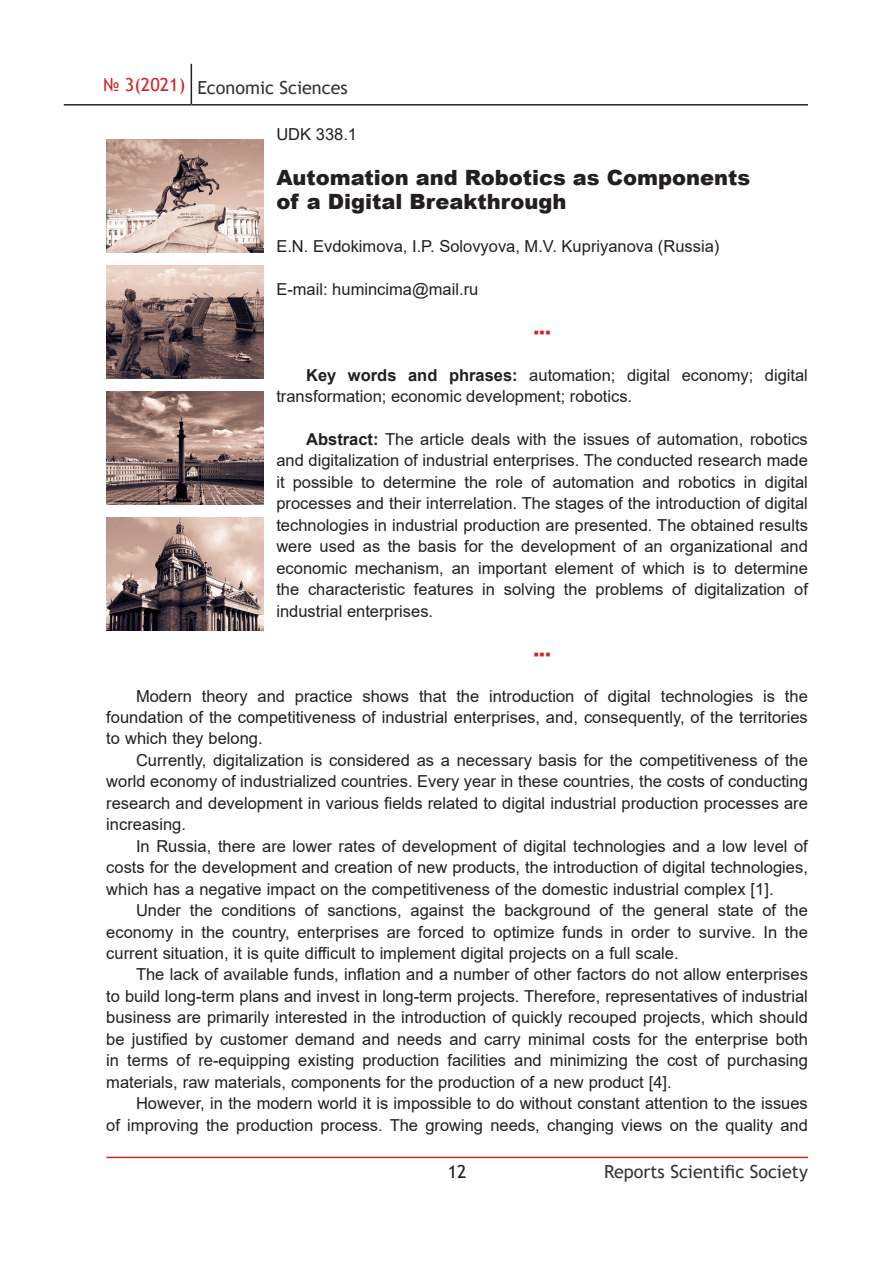
<style>
.page{position:relative;width:893px;height:1263px;background:#fff}
.page>*{position:absolute;margin:0;border:0;box-sizing:border-box;transform-origin:0 0}
.t1{font:900 21px/24px "Arial";color:#231f20}
.t2{font:18px "Trebuchet MS";color:#333}
.t3{font:18px "Trebuchet MS";color:#231f20}
.t4{font:16.5px/21.5px "Arial";color:#231f20;text-align:justify}
.t5{font:italic 16.5px "Arial";color:#d1232a}
.s1{font-weight:700}
</style>
<div class="page">
<hr style="left:191px;top:64px;width:1px;height:40px;background:#231f20">
<hr style="left:64px;top:104px;width:127px;height:2px;background:#231f20">
<hr style="left:191px;top:104px;width:617px;height:2px;background:#231f20">
<hr style="left:106px;top:1157px;width:702px;height:1px;background:#d1232a">
<img style="left:106px;top:140px;width:158px;height:112px">
<img style="left:106px;top:266px;width:158px;height:112px">
<img style="left:106px;top:392px;width:158px;height:112px">
<img style="left:106px;top:518px;width:158px;height:112px">
<p class="t2" style="left:103px;top:76px;width:246px"><sup>№</sup> <sup>3(2021)</sup> Economic Sciences</p>
<p class="t4" style="left:276px;top:123px;width:82px">UDK 338.1</p>
<p class="t1" style="left:276px;top:165px;width:475px">Automation and Robotics as Components of a Digital Breakthrough</p>
<p class="t4" style="left:276px;top:235px;width:444px">E.N. Evdokimova, I.P. Solovyova, M.V. Kupriyanova (Russia)</p>
<p class="t4" style="left:276px;top:278px;width:203px">E-mail: humincima@mail.ru</p>
<p class="t5" style="left:533px;top:321px;width:19px">▪▪▪</p>
<p class="t4" style="left:276px;top:364px;width:533px;text-indent:30px"><span class="s1">Key words and phrases:</span> automation; digital economy; digital transformation; economic development; robotics.</p>
<p class="t4" style="left:276px;top:428px;width:533px;text-indent:30px"><span class="s1">Abstract:</span> The article deals with the issues of automation, robotics and digitalization of industrial enterprises. The conducted research made it possible to determine the role of automation and robotics in digital processes and their interrelation. The stages of the introduction of digital technologies in industrial production are presented. The obtained results were used as the basis for the development of an organizational and economic mechanism, an important element of which is to determine the characteristic features in solving the problems of digitalization of industrial enterprises.</p>
<p class="t5" style="left:533px;top:643px;width:19px">▪▪▪</p>
<p class="t4" style="left:106px;top:685px;width:703px;text-indent:30px">Modern theory and practice shows that the introduction of digital technologies is the foundation of the competitiveness of industrial enterprises, and, consequently, of the territories to which they belong.</p>
<p class="t4" style="left:106px;top:749px;width:703px;text-indent:30px">Currently, digitalization is considered as a necessary basis for the competitiveness of the world economy of industrialized countries. Every year in these countries, the costs of conducting research and development in various fields related to digital industrial production processes are increasing.</p>
<p class="t4" style="left:106px;top:835px;width:703px;text-indent:30px">In Russia, there are lower rates of development of digital technologies and a low level of costs for the development and creation of new products, the introduction of digital technologies, which has a negative impact on the competitiveness of the domestic industrial complex [1].</p>
<p class="t4" style="left:106px;top:899px;width:703px;text-indent:30px">Under the conditions of sanctions, against the background of the general state of the economy in the country, enterprises are forced to optimize funds in order to survive. In the current situation, it is quite difficult to implement digital projects on a full scale.</p>
<p class="t4" style="left:106px;top:964px;width:703px;text-indent:30px">The lack of available funds, inflation and a number of other factors do not allow enterprises to build long-term plans and invest in long-term projects. Therefore, representatives of industrial business are primarily interested in the introduction of quickly recouped projects, which should be justified by customer demand and needs and carry minimal costs for the enterprise both in terms of re-equipping existing production facilities and minimizing the cost of purchasing materials, raw materials, components for the production of a new product [4].</p>
<p class="t4" style="left:106px;top:1092px;width:703px;text-align:right">However, in the modern world it is impossible to do without constant attention to the issues<br>of improving the production process. The growing needs, changing views on the quality and</p>
<p class="t3" style="left:448px;top:1160px;width:20px">12</p>
<p class="t2" style="left:604px;top:1160px;width:205px">Reports Scientific Society</p>
</div>
